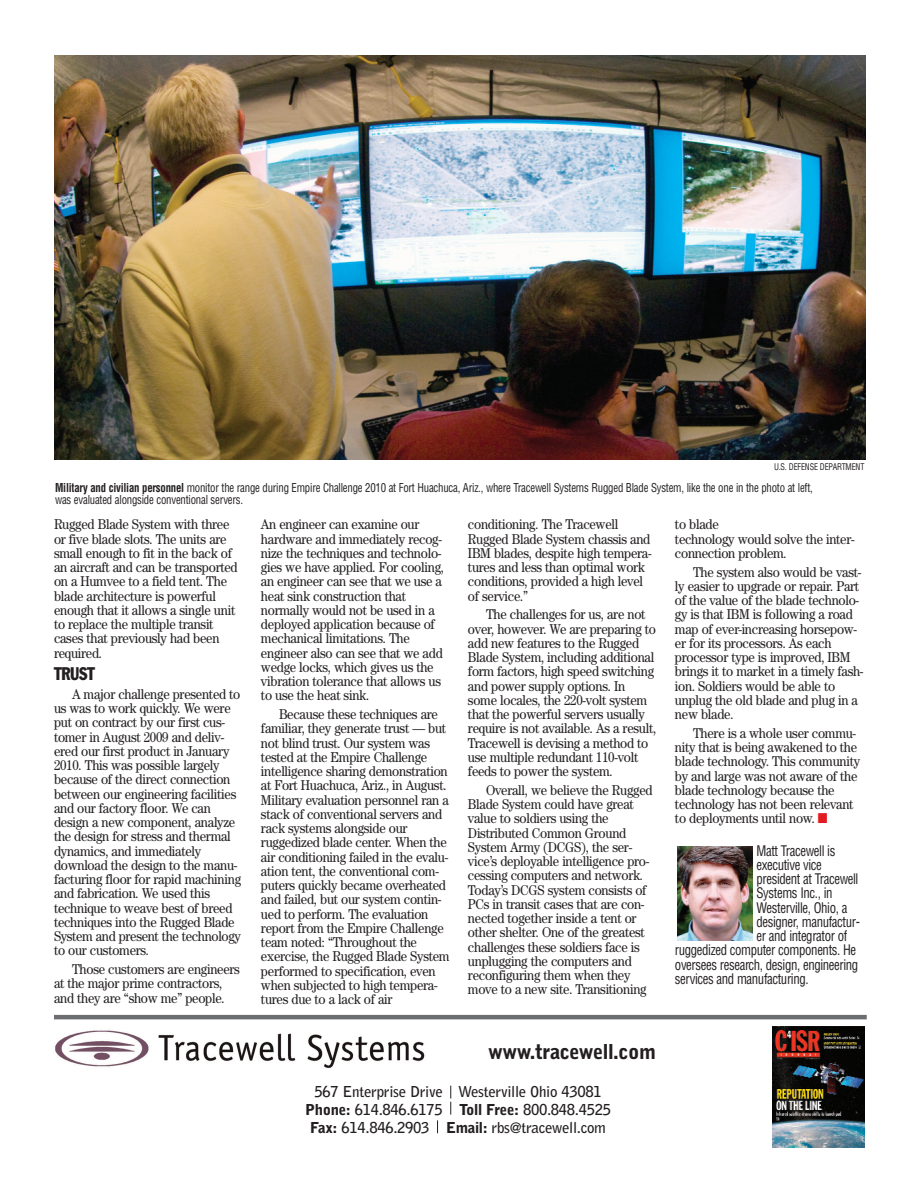
<style>
.page{position:relative;width:918px;height:1188px;background:#fff}
.page>*{position:absolute;margin:0;border:0;box-sizing:border-box;transform-origin:0 0}
.t1{font:900 20.4px "Bell Gothic";letter-spacing:-.02em;color:#231f20}
.t2{font:condensed 18px "Franklin Gothic";letter-spacing:-.02em;color:#231f20;scale:.9 1}
.t3{font:700 15px/18px "Bell Gothic";letter-spacing:-.02em;color:#231f20;text-align:center}
.t4{font:14.25px/14.2px "Century";letter-spacing:-.02em;color:#231f20;scale:.9 1}
.t5{font:condensed 14.25px "Helvetica";letter-spacing:-.03em;color:#231f20;scale:.9 1}
.t6{font:condensed 12px/12px "Helvetica";letter-spacing:-.02em;color:#231f20;scale:.9 1}
.t7{font:condensed 9px "Helvetica";letter-spacing:-.02em;color:#231f20;scale:.9 1}
.s1{font-weight:700}
.s2{font-weight:900}
.s3{color:#e21a21}
</style>
<div class="page">
<img style="left:54px;top:55px;width:812px;height:404px">
<hr style="left:54px;top:1015px;width:813px;height:4px;background:#6c6d70">
<img style="left:677px;top:846px;width:75px;height:95px">
<img style="left:55px;top:1030px;width:370px;height:39px">
<img style="left:772px;top:1027px;width:93px;height:120px">
<svg style="left:450px;top:1086px;width:1px;height:29px"></svg>
<svg style="left:437px;top:1120px;width:1px;height:13px"></svg>
<p class="t7" style="left:774px;top:464px;width:102px">U.S. DEFENSE DEPARTMENT</p>
<p class="t6" style="left:55px;top:483px;width:844px"><span class="s1">Military and civilian personnel</span> monitor the range during Empire Challenge 2010 at Fort Huachuca, Ariz., where Tracewell Systems Rugged Blade System, like the one in the photo at left, was evaluated alongside conventional servers.</p>
<p class="t4" style="left:54px;top:519px;width:206px">Rugged Blade System with three or five blade slots. The units are small enough to fit in the back of an aircraft and can be transported on a Humvee to a field tent. The blade architecture is powerful enough that it allows a single unit to replace the multiple transit cases that previously had been required.</p>
<p class="t2" style="left:54px;top:667px;width:47px">TRUST</p>
<p class="t4" style="left:54px;top:688px;width:209px;text-indent:18px">A major challenge presented to us was to work quickly. We were put on contract by our first cus&shy;tomer in August 2009 and deliv&shy;ered our first product in January<br>2010. This was possible largely because of the direct connection between our engineering facilities and our factory floor. We can design a new component, analyze the design for stress and thermal dynamics, and immediately download the design to the manu&shy;facturing floor for rapid machining and fabrication. We used this technique to weave best of breed techniques into the Rugged Blade<br>System and present the technology to our customers.</p>
<p class="t4" style="left:54px;top:963px;width:208px;text-indent:18px">Those customers are engineers at the major prime contractors, and they are “show me” people.</p>
<p class="t4" style="left:261px;top:519px;width:205px">An engineer can examine our hardware and immediately recog&shy;nize the techniques and technolo&shy;gies we have applied. For cooling, an engineer can see that we use a heat sink construction that normally would not be used in a deployed application because of mechanical limitations. The engineer also can see that we add wedge locks, which gives us the vibration tolerance that allows us to use the heat sink.</p>
<p class="t4" style="left:261px;top:708px;width:211px;text-indent:18px">Because these techniques are familiar, they generate trust — but not blind trust. Our system was tested at the Empire Challenge intelligence sharing demonstration at Fort Huachuca, Ariz., in August.<br>Military evaluation personnel ran a stack of conventional servers and rack systems alongside our ruggedized blade center. When the air conditioning failed in the evalu&shy;ation tent, the conventional com&shy;puters quickly became overheated and failed, but our system contin&shy;ued to perform. The evaluation report from the Empire Challenge team noted: “Throughout the exercise, the Rugged Blade System performed to specification, even when subjected to high tempera&shy;tures due to a lack of air</p>
<p class="t4" style="left:468px;top:519px;width:206px">conditioning. The Tracewell<br>Rugged Blade System chassis and<br>IBM blades, despite high tempera&shy;tures and less than optimal work conditions, provided a high level of service.”</p>
<p class="t4" style="left:468px;top:609px;width:211px;text-indent:18px">The challenges for us, are not over, however. We are preparing to add new features to the Rugged<br>Blade System, including additional form factors, high speed switching and power supply options. In some locales, the 220-volt system that the powerful servers usually require is not available. As a result,<br>Tracewell is devising a method to use multiple redundant 110-volt feeds to power the system.</p>
<p class="t4" style="left:468px;top:784px;width:207px;text-indent:18px">Overall, we believe the Rugged<br>Blade System could have great value to soldiers using the<br>Distributed Common Ground<br>System Army (DCGS), the ser&shy;vice’s deployable intelligence pro&shy;cessing computers and network.<br>Today’s DCGS system consists of<br>PCs in transit cases that are con&shy;nected together inside a tent or other shelter. One of the greatest challenges these soldiers face is unplugging the computers and reconfiguring them when they move to a new site. Transitioning</p>
<h1 class="t1" style="left:488px;top:1044px;width:169px">www.tracewell.com</h1>
<p class="t3" style="left:305px;top:1084px;width:308px">567 Enterprise Drive Westerville Ohio 43081<br><span class="s2">Phone:</span> 614.846.6175 <span class="s2">Toll Free:</span> 800.848.4525<br><span class="s2">Fax:</span> 614.846.2903 <span class="s2">Email:</span> rbs@tracewell.com</p>
<p class="t4" style="left:675px;top:519px;width:201px">to blade<br>technology would solve the inter&shy;connection problem.</p>
<p class="t4" style="left:675px;top:566px;width:211px;text-indent:18px">The system also would be vast&shy;ly easier to upgrade or repair. Part of the value of the blade technolo&shy;gy is that IBM is following a road map of ever-increasing horsepow&shy;er for its processors. As each processor type is improved, IBM brings it to market in a timely fash&shy;ion. Soldiers would be able to unplug the old blade and plug in a new blade.</p>
<p class="t4" style="left:675px;top:727px;width:207px;text-indent:18px">There is a whole user commu&shy;nity that is being awakened to the blade technology. This community by and large was not aware of the blade technology because the technology has not been relevant to deployments until now. <span class="s3">■</span></p>
<p class="t5" style="left:757px;top:845px;width:89px">Matt Tracewell is</p>
<p class="t5" style="left:757px;top:859px;width:74px">executive vice</p>
<p class="t5" style="left:757px;top:873px;width:115px">president at Tracewell</p>
<p class="t5" style="left:757px;top:888px;width:86px">Systems Inc., in</p>
<p class="t5" style="left:757px;top:902px;width:102px">Westerville, Ohio, a</p>
<p class="t5" style="left:757px;top:916px;width:116px">designer, manufactur-</p>
<p class="t5" style="left:757px;top:930px;width:102px">er and integrator of</p>
<p class="t5" style="left:675px;top:945px;width:203px">ruggedized computer components. He</p>
<p class="t5" style="left:675px;top:959px;width:205px">oversees research, design, engineering</p>
<p class="t5" style="left:675px;top:973px;width:150px">services and manufacturing.</p>
</div>
